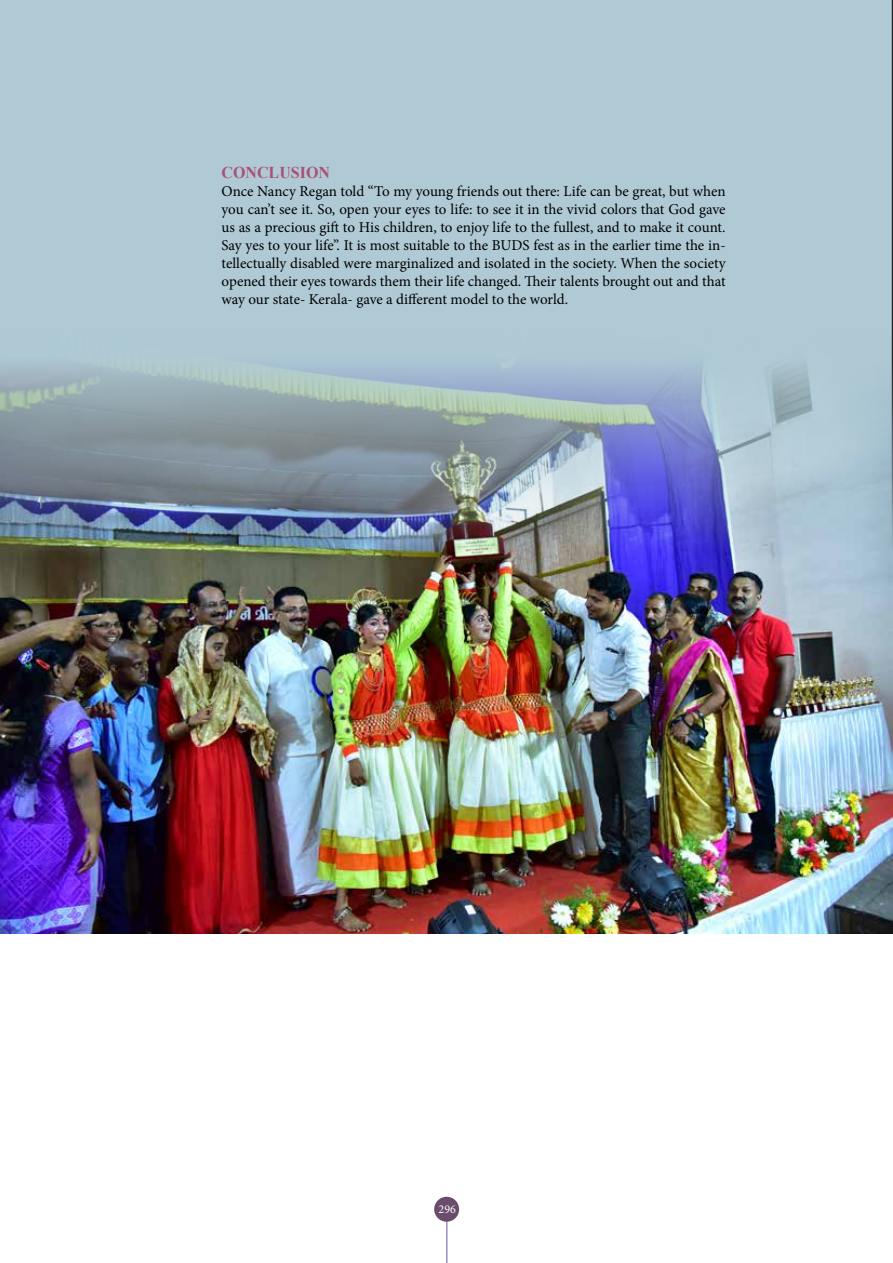
<style>
.page{position:relative;width:893px;height:1263px;background:#fff}
.page>*{position:absolute;margin:0;border:0;box-sizing:border-box;transform-origin:0 0}
.t1{font:700 16.5px "Times New Roman";color:#aa5076}
.t2{font:15px/18px "Minion Pro";letter-spacing:-.005em;color:#000;text-align:justify}
.t3{font:12px "Minion Pro";color:#fff}
</style>
<div class="page">
<hr style="left:446px;top:1208px;width:1px;height:55px;background:#6b55a4">
<div style="left:434px;top:1197px;width:25px;height:25px;background:#6a4c6d;border-radius:50%"></div>
<div style="left:0;top:0;width:893px;height:336px;background:#afcad5"></div>
<img style="left:0;top:336px;width:893px;height:598px">
<p class="t1" style="left:222px;top:161px;width:110px">CONCLUSION</p>
<p class="t2" style="left:222px;top:182px;width:506px">Once Nancy Regan told “To my young friends out there: Life can be great, but when you can’t see it. So, open your eyes to life: to see it in the vivid colors that God gave us as a precious gift to His children, to enjoy life to the fullest, and to make it count.<br>Say yes to your life”. It is most suitable to the BUDS fest as in the earlier time the in&shy;tellectually disabled were marginalized and isolated in the society. When the society opened their eyes towards them their life changed. Their talents brought out and that way our state- Kerala- gave a different model to the world.</p>
<p class="t3" style="left:439px;top:1200px;width:19px">296</p>
</div>
